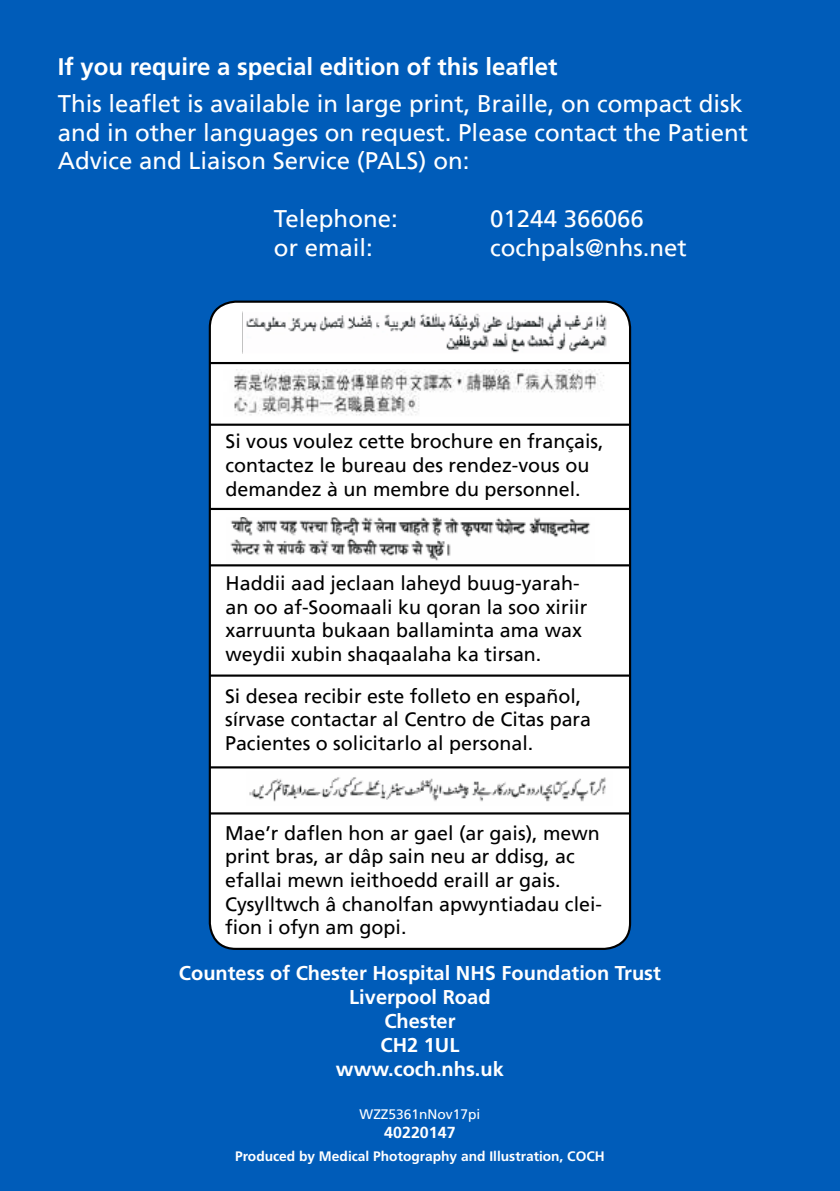
<style>
.page{position:relative;width:840px;height:1191px;background:#fff}
.page>*{position:absolute;margin:0;border:0;box-sizing:border-box;transform-origin:0 0}
.t1{font:24px/28.8px "Frutiger";color:#fff}
.t2{font:700 24px "Frutiger";color:#fff}
.t3{font:700 20px/24px "Frutiger";color:#fff;text-align:center}
.t4{font:19.6px/23.6px "Frutiger";color:#000}
.t5{font:700 16px "Frutiger";color:#fff}
.t6{font:700 13.8px "Frutiger";color:#fff}
.t7{font:13.8px "Frutiger";color:#fff}
</style>
<div class="page">
<div style="left:0;top:0;width:839px;height:1191px;background:#005cb9"></div>
<div style="left:210px;top:302px;width:419px;height:647px;background:#fff;border-radius:26px"></div>
<div style="left:209px;top:300px;width:421px;height:650px;border:2px solid #000;border-radius:26px"></div>
<img style="left:242px;top:312px;width:365px;height:42px">
<img style="left:234px;top:369px;width:370px;height:47px">
<img style="left:230px;top:517px;width:361px;height:44px">
<img style="left:249px;top:777px;width:357px;height:25px">
<hr style="left:209px;top:362px;width:421px;height:2px;background:#000">
<hr style="left:209px;top:423px;width:421px;height:3px;background:#000">
<hr style="left:209px;top:508px;width:421px;height:2px;background:#000">
<hr style="left:209px;top:564px;width:421px;height:2px;background:#000">
<hr style="left:209px;top:674px;width:421px;height:2px;background:#000">
<hr style="left:209px;top:766px;width:421px;height:2px;background:#000">
<hr style="left:209px;top:812px;width:421px;height:2px;background:#000">
<p class="t2" style="left:58px;top:53px;width:501px">If you require a special edition of this leaflet</p>
<p class="t1" style="left:58px;top:89px;width:691px">This leaflet is available in large print, Braille, on compact disk and in other languages on request. Please contact the Patient<br>Advice and Liaison Service (PALS) on:</p>
<p class="t1" style="left:274px;top:204px;width:125px">Telephone:</p>
<p class="t1" style="left:490px;top:204px;width:155px">01244 366066</p>
<p class="t1" style="left:274px;top:233px;width:100px">or email:</p>
<p class="t1" style="left:490px;top:233px;width:198px">cochpals@nhs.net</p>
<p class="t4" style="left:225px;top:430px;width:379px">Si vous voulez cette brochure en français, contactez le bureau des rendez-vous ou demandez à un membre du personnel.</p>
<p class="t4" style="left:225px;top:571px;width:363px">Haddii aad jeclaan laheyd buug-yarah&shy;an oo af-Soomaali ku qoran la soo xiriir xarruunta bukaan ballaminta ama wax weydii xubin shaqaalaha ka tirsan.</p>
<p class="t4" style="left:225px;top:684px;width:367px">Si desea recibir este folleto en español, sírvase contactar al Centro de Citas para<br>Pacientes o solicitarlo al personal.</p>
<p class="t4" style="left:225px;top:821px;width:378px">Mae’r daflen hon ar gael (ar gais), mewn print bras, ar dâp sain neu ar ddisg, ac efallai mewn ieithoedd eraill ar gais.<br>Cysylltwch â chanolfan apwyntiadau clei&shy;fion i ofyn am gopi.</p>
<p class="t3" style="left:179px;top:961px;width:483px">Countess of Chester Hospital NHS Foundation Trust<br>Liverpool Road<br>Chester<br>CH2 1UL<br>www.coch.nhs.uk</p>
<p class="t7" style="left:359px;top:1106px;width:122px">WZZ5361nNov17pi</p>
<p class="t5" style="left:384px;top:1123px;width:73px">40220147</p>
<p class="t6" style="left:235px;top:1147px;width:371px">Produced by Medical Photography and Illustration, COCH</p>
</div>
